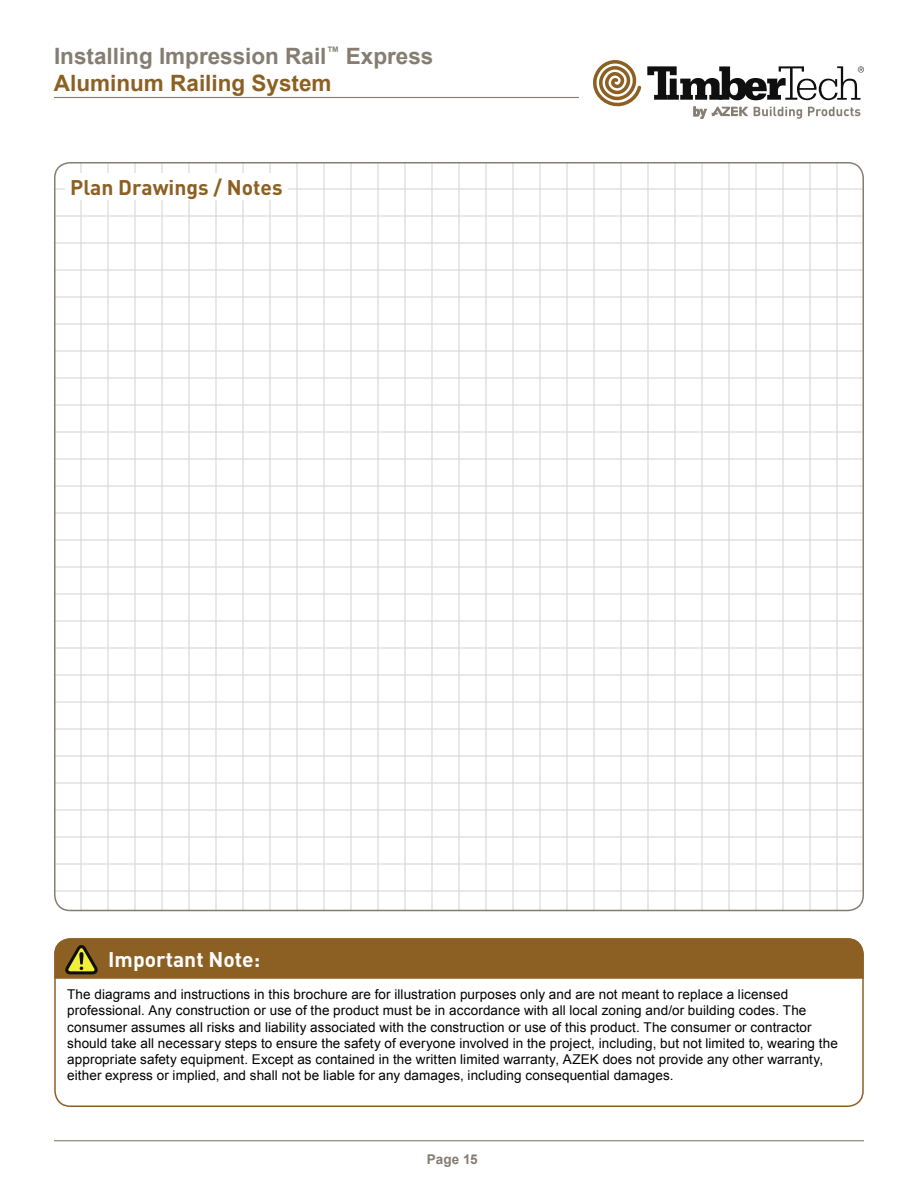
<style>
.page{position:relative;width:918px;height:1188px;background:#fff}
.page>*{position:absolute;margin:0;border:0;box-sizing:border-box;transform-origin:0 0}
.t1{font:700 22.5px/27px "Arial";color:#857d71}
.t2{font:700 21px "DIN";color:#8c6023}
.t3{font:700 21px "DIN";color:#fff}
.t4{font:13.5px/16.2px "Arial";letter-spacing:.005em;color:#000}
.t5{font:700 13.5px "Arial";letter-spacing:.005em;color:#857d71}
.s1{color:#8c6023}
</style>
<div class="page">
<hr style="left:54px;top:1140px;width:810px;height:1px;background:#857d71">
<hr style="left:54px;top:97px;width:525px;height:1px;background:#857d71">
<svg style="left:754px;top:107px;width:48px;height:12px"></svg>
<svg style="left:808px;top:107px;width:52px;height:9px"></svg>
<svg style="left:693px;top:107px;width:55px;height:12px"></svg>
<svg style="left:593px;top:60px;width:48px;height:47px"></svg>
<svg style="left:647px;top:66px;width:217px;height:34px"></svg>
<div style="left:54px;top:938px;width:810px;height:169px;border:2px solid #8c6023;border-radius:15px"></div>
<svg style="left:54px;top:938px;width:810px;height:41px;background:#8c6225"></svg>
<hr style="left:80px;top:162px;width:2px;height:749px;background:#dad8d4">
<hr style="left:107px;top:162px;width:2px;height:749px;background:#dad8d4">
<hr style="left:134px;top:162px;width:2px;height:749px;background:#dad8d4">
<hr style="left:161px;top:162px;width:2px;height:749px;background:#dad8d4">
<hr style="left:188px;top:162px;width:2px;height:749px;background:#dad8d4">
<hr style="left:215px;top:162px;width:2px;height:749px;background:#dad8d4">
<hr style="left:242px;top:162px;width:2px;height:749px;background:#dad8d4">
<hr style="left:269px;top:162px;width:2px;height:749px;background:#dad8d4">
<hr style="left:296px;top:162px;width:2px;height:749px;background:#dad8d4">
<hr style="left:323px;top:162px;width:2px;height:749px;background:#dad8d4">
<hr style="left:350px;top:162px;width:2px;height:749px;background:#dad8d4">
<hr style="left:377px;top:162px;width:2px;height:749px;background:#dad8d4">
<hr style="left:404px;top:162px;width:2px;height:749px;background:#dad8d4">
<hr style="left:431px;top:162px;width:2px;height:749px;background:#dad8d4">
<hr style="left:458px;top:162px;width:2px;height:749px;background:#dad8d4">
<hr style="left:485px;top:162px;width:2px;height:749px;background:#dad8d4">
<hr style="left:512px;top:162px;width:2px;height:749px;background:#dad8d4">
<hr style="left:539px;top:162px;width:2px;height:749px;background:#dad8d4">
<hr style="left:566px;top:162px;width:2px;height:749px;background:#dad8d4">
<hr style="left:593px;top:162px;width:2px;height:749px;background:#dad8d4">
<hr style="left:620px;top:162px;width:2px;height:749px;background:#dad8d4">
<hr style="left:647px;top:162px;width:2px;height:749px;background:#dad8d4">
<hr style="left:674px;top:162px;width:2px;height:749px;background:#dad8d4">
<hr style="left:701px;top:162px;width:2px;height:749px;background:#dad8d4">
<hr style="left:728px;top:162px;width:2px;height:749px;background:#dad8d4">
<hr style="left:755px;top:162px;width:2px;height:749px;background:#dad8d4">
<hr style="left:782px;top:162px;width:2px;height:749px;background:#dad8d4">
<hr style="left:809px;top:162px;width:2px;height:749px;background:#dad8d4">
<hr style="left:836px;top:162px;width:2px;height:749px;background:#dad8d4">
<hr style="left:54px;top:188px;width:810px;height:2px;background:#dad8d4">
<hr style="left:54px;top:350px;width:810px;height:2px;background:#dad8d4">
<hr style="left:54px;top:512px;width:810px;height:2px;background:#dad8d4">
<hr style="left:54px;top:674px;width:810px;height:2px;background:#dad8d4">
<hr style="left:54px;top:836px;width:810px;height:2px;background:#dad8d4">
<hr style="left:54px;top:215px;width:810px;height:2px;background:#dad8d4">
<hr style="left:54px;top:377px;width:810px;height:2px;background:#dad8d4">
<hr style="left:54px;top:539px;width:810px;height:2px;background:#dad8d4">
<hr style="left:54px;top:701px;width:810px;height:2px;background:#dad8d4">
<hr style="left:54px;top:863px;width:810px;height:2px;background:#dad8d4">
<hr style="left:54px;top:242px;width:810px;height:2px;background:#dad8d4">
<hr style="left:54px;top:404px;width:810px;height:2px;background:#dad8d4">
<hr style="left:54px;top:566px;width:810px;height:2px;background:#dad8d4">
<hr style="left:54px;top:728px;width:810px;height:2px;background:#dad8d4">
<hr style="left:54px;top:890px;width:810px;height:2px;background:#dad8d4">
<hr style="left:54px;top:269px;width:810px;height:2px;background:#dad8d4">
<hr style="left:54px;top:431px;width:810px;height:2px;background:#dad8d4">
<hr style="left:54px;top:593px;width:810px;height:2px;background:#dad8d4">
<hr style="left:54px;top:755px;width:810px;height:2px;background:#dad8d4">
<hr style="left:54px;top:296px;width:810px;height:2px;background:#dad8d4">
<hr style="left:54px;top:458px;width:810px;height:2px;background:#dad8d4">
<hr style="left:54px;top:620px;width:810px;height:2px;background:#dad8d4">
<hr style="left:54px;top:782px;width:810px;height:2px;background:#dad8d4">
<hr style="left:54px;top:323px;width:810px;height:2px;background:#dad8d4">
<hr style="left:54px;top:485px;width:810px;height:2px;background:#dad8d4">
<hr style="left:54px;top:647px;width:810px;height:2px;background:#dad8d4">
<hr style="left:54px;top:809px;width:810px;height:2px;background:#dad8d4">
<div style="left:65px;top:173px;width:223px;height:27px;background:#fff"></div>
<h1 class="t1" style="left:54px;top:43px;width:381px">Installing Impression Rail<sup>™</sup> Express<br><span class="s1">Aluminum Railing System</span></h1>
<h2 class="t2" style="left:70px;top:174px;width:214px">Plan Drawings / Notes</h2>
<h2 class="t3" style="left:108px;top:946px;width:154px">Important Note:</h2>
<p class="t4" style="left:67px;top:986px;width:772px">The diagrams and instructions in this brochure are for illustration purposes only and are not meant to replace a licensed professional. Any construction or use of the product must be in accordance with all local zoning and/or building codes. The consumer assumes all risks and liability associated with the construction or use of this product. The consumer or contractor should take all necessary steps to ensure the safety of everyone involved in the project, including, but not limited to, wearing the appropriate safety equipment. Except as contained in the written limited warranty, AZEK does not provide any other warranty, either express or implied, and shall not be liable for any damages, including consequential damages.</p>
<p class="t5" style="left:427px;top:1150px;width:52px">Page 15</p>
</div>
